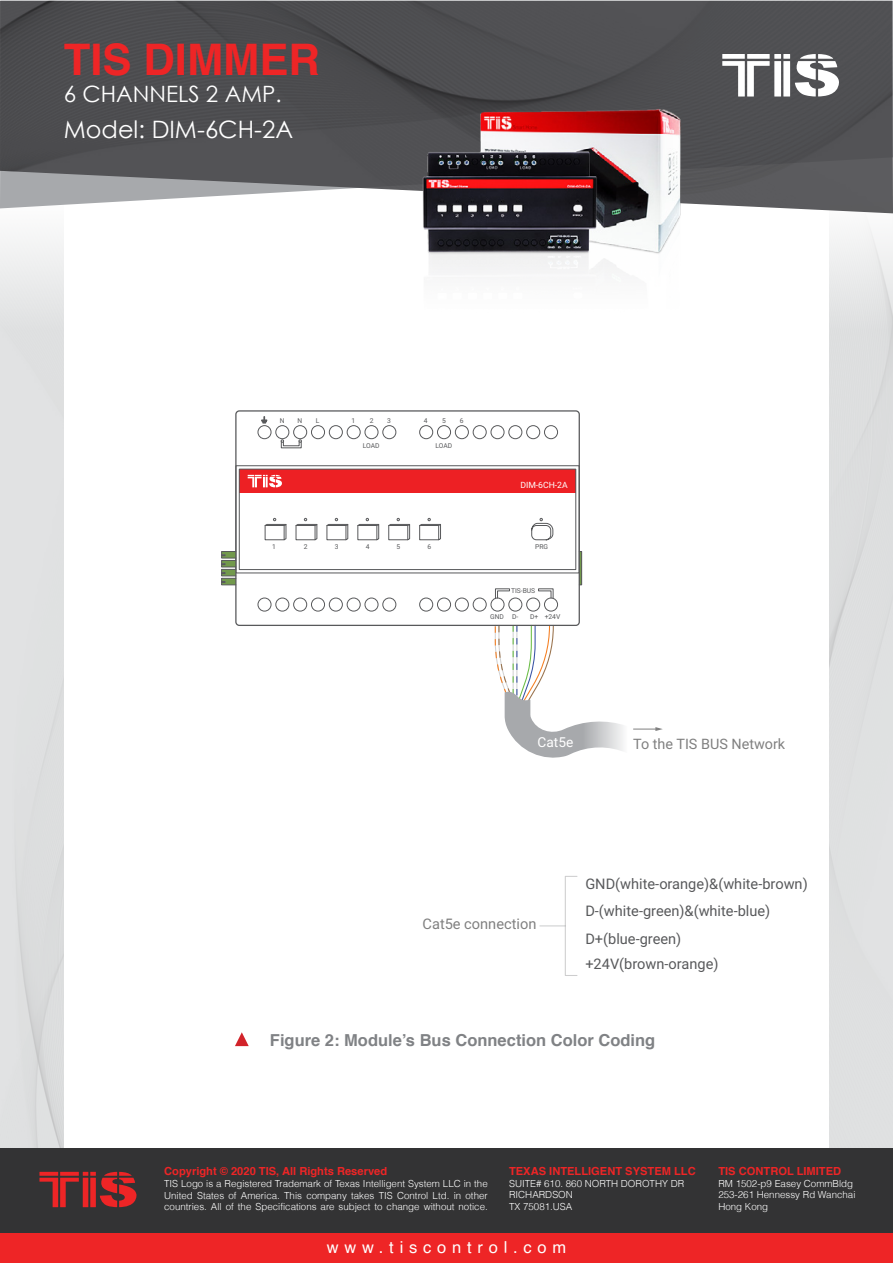
<style>
.page{position:relative;width:893px;height:1263px;background:#fff}
.page>*{position:absolute;margin:0;border:0;box-sizing:border-box;transform-origin:0 0}
.t1{font:700 43.5px "Helvetica";color:#ee2526}
.t2{font:24px "Century Gothic";color:#fff}
.t3{font:22.5px "Century Gothic";color:#fff}
.t4{font:700 16.5px "Helvetica";color:#808285}
.t5{font:16.5px "Helvetica";letter-spacing:.35em;color:#fff}
.t6{font:14.55px/27.2px "Roboto";color:#58595b}
.t7{font:14.55px "Roboto";color:#808080}
.t8{font:14.4px "Roboto";color:#808080}
.t9{font:13.65px "Roboto";color:#fff}
.t10{font:700 11.1px "Helvetica";color:#ee2526}
.t11{font:300 9.75px/11.7px "Helvetica";color:#fff}
.t12{font:8.7px "Roboto";color:#fff}
.t13{font:6.75px "Roboto";color:#58595b}
</style>
<div class="page">
<img style="left:0;top:239px;width:64px;height:909px">
<img style="left:0;top:1px;width:893px;height:212px">
<div style="left:0;top:1148px;width:893px;height:85px;background:#333334"></div>
<div style="left:0;top:1233px;width:893px;height:30px;background:#ee2526"></div>
<svg style="left:722px;top:54px;width:117px;height:43px"></svg>
<svg style="left:39px;top:1172px;width:98px;height:35px"></svg>
<img style="left:396px;top:97px;width:320px;height:177px">
<svg style="left:633px;top:727px;width:30px;height:4px"></svg>
<svg style="left:494px;top:624px;width:129px;height:134px"></svg>
<div style="left:239px;top:469px;width:337px;height:24px;background:#ed2024"></div>
<div style="left:236px;top:465px;width:343px;height:108px;border:1px solid #58595b"></div>
<div style="left:239px;top:469px;width:337px;height:101px;border:1px solid #58595b"></div>
<svg style="left:248px;top:475px;width:34px;height:12px"></svg>
<div style="left:579px;top:551px;width:3px;height:34px;border:1px solid #58595b"></div>
<svg style="left:221px;top:553px;width:14px;height:30px"></svg>
<div style="left:221px;top:578px;width:15px;height:7px;border:1px solid #58595b"></div>
<div style="left:221px;top:569px;width:15px;height:7px;border:1px solid #58595b"></div>
<div style="left:221px;top:551px;width:15px;height:7px;border:1px solid #58595b"></div>
<div style="left:235px;top:410px;width:345px;height:216px;border:1px solid #58595b;border-radius:3px"></div>
<div style="left:258px;top:425px;width:13px;height:14px;border:1px solid #58595b;border-radius:50%"></div>
<div style="left:275px;top:425px;width:14px;height:14px;border:1px solid #58595b;border-radius:50%"></div>
<div style="left:293px;top:425px;width:14px;height:14px;border:1px solid #58595b;border-radius:50%"></div>
<div style="left:311px;top:425px;width:14px;height:14px;border:1px solid #58595b;border-radius:50%"></div>
<div style="left:329px;top:425px;width:14px;height:14px;border:1px solid #58595b;border-radius:50%"></div>
<div style="left:347px;top:425px;width:14px;height:14px;border:1px solid #58595b;border-radius:50%"></div>
<div style="left:365px;top:425px;width:13px;height:14px;border:1px solid #58595b;border-radius:50%"></div>
<div style="left:382px;top:425px;width:14px;height:14px;border:1px solid #58595b;border-radius:50%"></div>
<div style="left:419px;top:425px;width:14px;height:14px;border:1px solid #58595b;border-radius:50%"></div>
<div style="left:437px;top:425px;width:14px;height:14px;border:1px solid #58595b;border-radius:50%"></div>
<div style="left:455px;top:425px;width:14px;height:14px;border:1px solid #58595b;border-radius:50%"></div>
<div style="left:473px;top:425px;width:14px;height:14px;border:1px solid #58595b;border-radius:50%"></div>
<div style="left:491px;top:425px;width:13px;height:14px;border:1px solid #58595b;border-radius:50%"></div>
<div style="left:508px;top:425px;width:14px;height:14px;border:1px solid #58595b;border-radius:50%"></div>
<div style="left:526px;top:425px;width:14px;height:14px;border:1px solid #58595b;border-radius:50%"></div>
<div style="left:544px;top:425px;width:14px;height:14px;border:1px solid #58595b;border-radius:50%"></div>
<div style="left:258px;top:598px;width:13px;height:13px;border:1px solid #58595b;border-radius:50%"></div>
<div style="left:275px;top:598px;width:14px;height:13px;border:1px solid #58595b;border-radius:50%"></div>
<div style="left:293px;top:598px;width:14px;height:13px;border:1px solid #58595b;border-radius:50%"></div>
<div style="left:311px;top:598px;width:14px;height:13px;border:1px solid #58595b;border-radius:50%"></div>
<div style="left:329px;top:598px;width:14px;height:13px;border:1px solid #58595b;border-radius:50%"></div>
<div style="left:347px;top:598px;width:14px;height:13px;border:1px solid #58595b;border-radius:50%"></div>
<div style="left:365px;top:598px;width:13px;height:13px;border:1px solid #58595b;border-radius:50%"></div>
<div style="left:382px;top:598px;width:14px;height:13px;border:1px solid #58595b;border-radius:50%"></div>
<div style="left:544px;top:598px;width:14px;height:13px;border:1px solid #58595b;border-radius:50%"></div>
<div style="left:526px;top:598px;width:14px;height:13px;border:1px solid #58595b;border-radius:50%"></div>
<div style="left:508px;top:598px;width:14px;height:13px;border:1px solid #58595b;border-radius:50%"></div>
<div style="left:491px;top:598px;width:13px;height:13px;border:1px solid #58595b;border-radius:50%"></div>
<div style="left:473px;top:598px;width:14px;height:13px;border:1px solid #58595b;border-radius:50%"></div>
<div style="left:455px;top:598px;width:14px;height:13px;border:1px solid #58595b;border-radius:50%"></div>
<div style="left:437px;top:598px;width:14px;height:13px;border:1px solid #58595b;border-radius:50%"></div>
<div style="left:419px;top:598px;width:14px;height:13px;border:1px solid #58595b;border-radius:50%"></div>
<svg style="left:262px;top:417px;width:5px;height:6px"></svg>
<svg style="left:419px;top:518px;width:22px;height:23px"></svg>
<svg style="left:388px;top:518px;width:22px;height:23px"></svg>
<svg style="left:357px;top:518px;width:22px;height:23px"></svg>
<svg style="left:326px;top:518px;width:22px;height:23px"></svg>
<svg style="left:295px;top:518px;width:22px;height:23px"></svg>
<svg style="left:264px;top:518px;width:23px;height:23px"></svg>
<svg style="left:531px;top:518px;width:22px;height:22px"></svg>
<svg style="left:495px;top:588px;width:15px;height:11px"></svg>
<svg style="left:538px;top:588px;width:16px;height:11px"></svg>
<div style="left:281px;top:441px;width:21px;height:7px;border:1px solid #58595b"></div>
<div style="left:283px;top:441px;width:16px;height:5px;border:1px solid #58595b"></div>
<svg style="left:540px;top:925px;width:25px;height:1px"></svg>
<svg style="left:235px;top:1032px;width:14px;height:14px"></svg>
<h1 class="t1" style="left:64px;top:25px;width:258px">TIS DIMMER</h1>
<h3 class="t3" style="left:64px;top:78px;width:219px">6 CHANNELS 2 AMP.</h3>
<h2 class="t2" style="left:64px;top:113px;width:231px">Model: DIM-6CH-2A</h2>
<p class="t13" style="left:280px;top:416px;width:6px">N</p>
<p class="t13" style="left:298px;top:416px;width:6px">N</p>
<p class="t13" style="left:316px;top:416px;width:5px">L</p>
<p class="t13" style="left:351px;top:416px;width:5px">1</p>
<p class="t13" style="left:370px;top:416px;width:5px">2</p>
<p class="t13" style="left:363px;top:441px;width:18px">LOAD</p>
<p class="t13" style="left:387px;top:416px;width:5px">3</p>
<p class="t13" style="left:424px;top:416px;width:5px">4</p>
<p class="t13" style="left:442px;top:416px;width:5px">5</p>
<p class="t13" style="left:435px;top:441px;width:18px">LOAD</p>
<p class="t13" style="left:460px;top:416px;width:5px">6</p>
<p class="t13" style="left:272px;top:541px;width:5px">1</p>
<p class="t13" style="left:304px;top:541px;width:5px">2</p>
<p class="t13" style="left:335px;top:541px;width:5px">3</p>
<p class="t13" style="left:366px;top:541px;width:5px">4</p>
<p class="t13" style="left:396px;top:541px;width:5px">5</p>
<p class="t13" style="left:427px;top:541px;width:5px">6</p>
<p class="t12" style="left:520px;top:479px;width:49px">DIM-6CH-2A</p>
<p class="t13" style="left:535px;top:542px;width:14px">PRG</p>
<p class="t13" style="left:511px;top:586px;width:26px">TIS-BUS</p>
<p class="t13" style="left:490px;top:612px;width:15px">GND</p>
<p class="t13" style="left:512px;top:612px;width:8px">D-</p>
<p class="t13" style="left:545px;top:612px;width:17px">+24V</p>
<p class="t13" style="left:530px;top:612px;width:10px">D+</p>
<p class="t9" style="left:537px;top:733px;width:37px">Cat e5</p>
<p class="t8" style="left:633px;top:734px;width:154px">To the TIS BUS Network</p>
<p class="t7" style="left:423px;top:913px;width:115px">Cat e5 connection</p>
<p class="t6" style="left:585px;top:870px;width:224px">GND(white-orange)&amp;(white-brown(<br>D (- white-green)&amp;(white-blue(<br>D (+ blue-green(</p>
<p class="t6" style="left:585px;top:950px;width:135px">+24V(brown-orange(</p>
<p class="t4" style="left:270px;top:1027px;width:387px">Figure 2: Module s’ Bus Connection Color Coding</p>
<p class="t10" style="left:509px;top:1162px;width:188px">TEXAS INTELLIGENT SYSTEM LLC</p>
<p class="t11" style="left:509px;top:1177px;width:177px">SUITE# 610. 860 NORTH DOROTHY DR<br>RICHARDSON<br>TX 75081.USA</p>
<p class="t10" style="left:164px;top:1162px;width:224px">Copyright © 2020 TIS, All Rights Reserved</p>
<p class="t11" style="left:164px;top:1177px;width:325px;text-align:justify">TIS Logo is a Registered Trademark of Texas Intelligent System LLC in the United States of America. This company takes TIS Control Ltd. in other countries. All of the Specifications are subject to change without notice.</p>
<h3 class="t5" style="left:327px;top:1234px;width:241px">www.tiscontrol.com</h3>
<p class="t10" style="left:718px;top:1162px;width:124px">TIS CONTROL LIMITED</p>
<p class="t11" style="left:718px;top:1177px;width:139px">RM 1502-p9 Easey CommBldg<br>253-261 Hennessy Rd Wanchai<br>Hong Kong</p>
</div>
